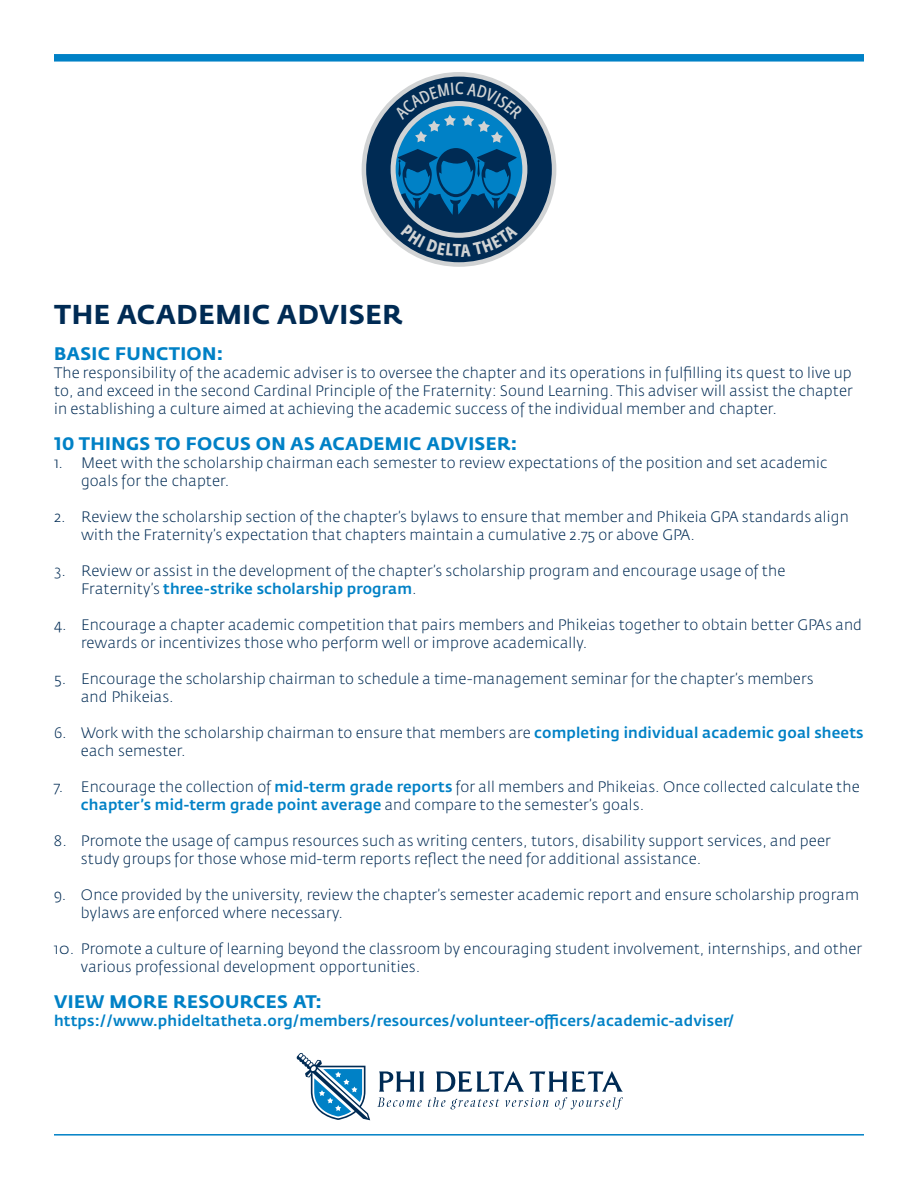
<style>
.page{position:relative;width:918px;height:1188px;background:#fff}
.page>*{position:absolute;margin:0;border:0;box-sizing:border-box;transform-origin:0 0}
.t1{font:700 27px "Fedra Sans Std";letter-spacing:.02em;color:#002b54}
.t2{font:700 18px "Fedra Sans Std";letter-spacing:.02em;color:#0081c6}
.t3{font:300 15px/18px "Fedra Sans Std";letter-spacing:.01em;color:#002b54}
.t4{font:500 15px "Fedra Sans Std";letter-spacing:.01em;color:#0081c6}
.s1{font-weight:500;color:#0081c6}
</style>
<div class="page">
<hr style="left:54px;top:1134px;width:810px;height:2px;background:#0081c6">
<div style="left:362px;top:72px;width:194px;height:195px;background:#d1d3d4;border-radius:50%"></div>
<div style="left:366px;top:77px;width:186px;height:185px;background:#002b54;border-radius:50%"></div>
<div style="left:54px;top:54px;width:810px;height:8px;background:#0081c6"></div>
<svg style="left:377px;top:1071px;width:246px;height:38px"></svg>
<svg style="left:297px;top:1053px;width:73px;height:67px"></svg>
<svg style="left:391px;top:82px;width:136px;height:175px"></svg>
<h1 class="t1" style="left:54px;top:298px;width:350px">THE ACADEMIC ADVISER</h1>
<p class="t2" style="left:54px;top:342px;width:171px">BASIC FUNCTION:</p>
<p class="t3" style="left:54px;top:364px;width:800px;text-align:justify">The responsibility of the academic adviser is to oversee the chapter and its operations in fulfilling its quest to live up to, and exceed in the second Cardinal Principle of the Fraternity: Sound Learning. This adviser will assist the chapter in establishing a culture aimed at achieving the academic success of the individual member and chapter.</p>
<p class="t2" style="left:54px;top:432px;width:465px">10 THINGS TO FOCUS ON AS ACADEMIC ADVISER:</p>
<p class="t3" style="left:81px;top:454px;width:748px;text-indent:-27px">1. Meet with the scholarship chairman each semester to review expectations of the position and set academic goals for the chapter.</p>
<p class="t3" style="left:81px;top:508px;width:770px;text-indent:-27px">2. Review the scholarship section of the chapter’s bylaws to ensure that member and Phikeia GPA standards align with the Fraternity’s expectation that chapters maintain a cumulative 2.75 or above GPA.</p>
<p class="t3" style="left:81px;top:562px;width:706px;text-indent:-27px">3. Review or assist in the development of the chapter’s scholarship program and encourage usage of the<br>Fraternity’s <span class="s1">three-strike scholarship program</span>.</p>
<p class="t3" style="left:81px;top:616px;width:783px;text-indent:-27px">4. Encourage a chapter academic competition that pairs members and Phikeias together to obtain better GPAs and rewards or incentivizes those who perform well or improve academically.</p>
<p class="t3" style="left:81px;top:670px;width:734px;text-indent:-27px">5. Encourage the scholarship chairman to schedule a time-management seminar for the chapter’s members and Phikeias.</p>
<p class="t3" style="left:81px;top:724px;width:784px;text-indent:-27px">6. Work with the scholarship chairman to ensure that members are <span class="s1">completing individual academic goal sheets </span>each semester.</p>
<p class="t3" style="left:81px;top:778px;width:780px;text-indent:-27px">7. Encourage the collection of <span class="s1">mid-term grade reports</span> for all members and Phikeias. Once collected calculate the <span class="s1">chapter’s mid-term grade point average</span> and compare to the semester’s goals.</p>
<p class="t3" style="left:81px;top:832px;width:751px;text-indent:-27px">8. Promote the usage of campus resources such as writing centers, tutors, disability support services, and peer study groups for those whose mid-term reports reflect the need for additional assistance.</p>
<p class="t3" style="left:81px;top:886px;width:780px;text-indent:-27px">9. Once provided by the university, review the chapter’s semester academic report and ensure scholarship program bylaws are enforced where necessary.</p>
<p class="t3" style="left:81px;top:940px;width:783px;text-indent:-27px">10. Promote a culture of learning beyond the classroom by encouraging student involvement, internships, and other various professional development opportunities.</p>
<p class="t2" style="left:54px;top:990px;width:269px">VIEW MORE RESOURCES AT:</p>
<p class="t4" style="left:54px;top:1011px;width:682px">https://www.phideltatheta.org/members/resources/volunteer-officers/academic-adviser/</p>
</div>
